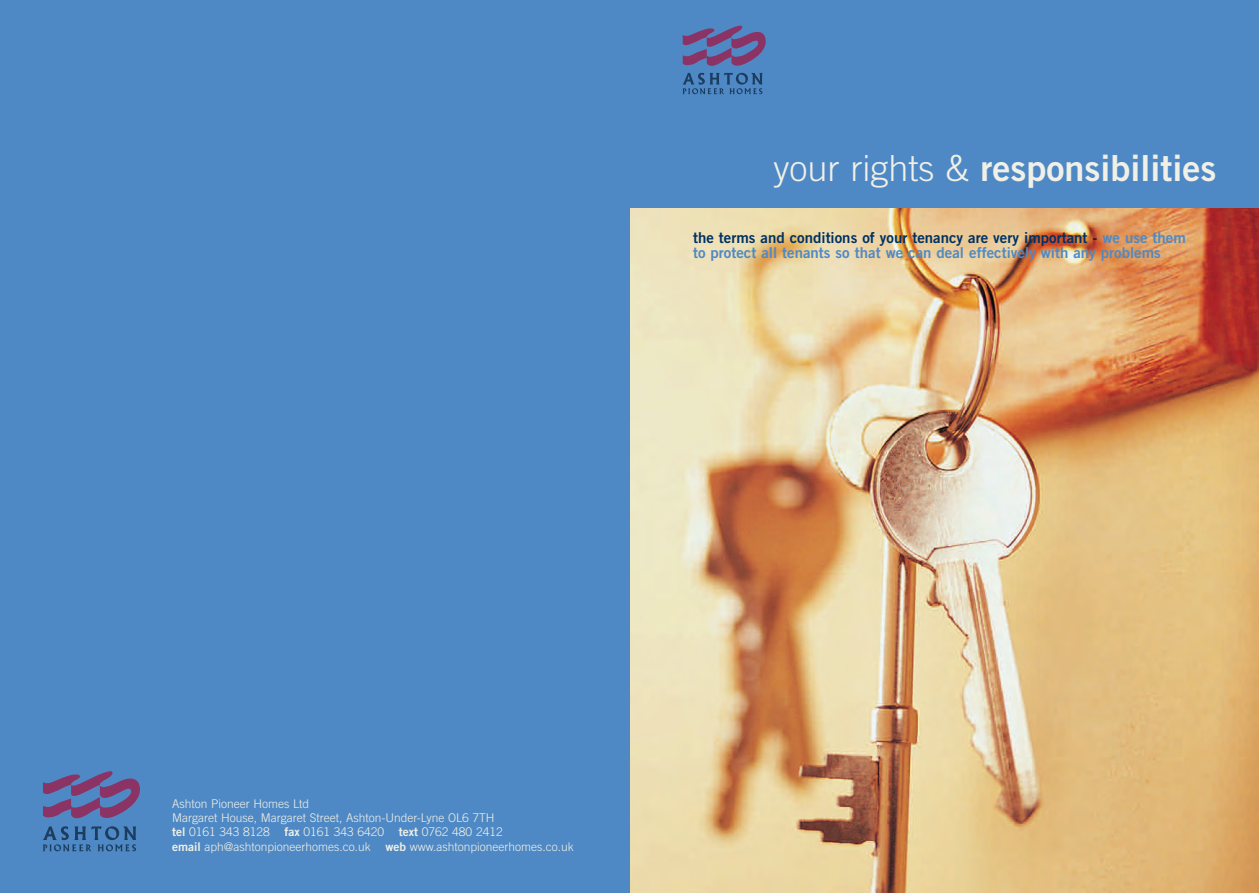
<style>
.page{position:relative;width:1259px;height:893px;background:#fff}
.page>*{position:absolute;margin:0;border:0;box-sizing:border-box;transform-origin:0 0}
.t1{font:36px "Trade Gothic Bold Two";color:#f0f0e7}
.t2{font:15px/15px "Trade Gothic Bold Two";color:#4f89c5}
.t3{font:300 12px/14.4px "Trade Gothic";color:#f0f0e7}
.s1{font-family:"Trade Gothic";font-weight:300}
.s2{color:#003163}
.s3{color:#231f20}
.s4{font-family:"Trade Gothic Bold Two";font-weight:400}
</style>
<div class="page">
<img style="left:629px;top:208px;width:630px;height:685px">
<div style="left:0;top:0;width:629px;height:893px;background:#4f89c5"></div>
<svg style="left:43px;top:771px;width:97px;height:80px"></svg>
<div style="left:629px;top:0;width:630px;height:208px;background:#4f89c5"></div>
<svg style="left:682px;top:26px;width:83px;height:68px"></svg>
<h1 class="t1" style="left:773px;top:155px;width:444px"><span class="s1">your rights &amp;</span> responsibilities</h1>
<p class="t2" style="left:693px;top:231px;width:494px"><span class="s2">the terms and conditions of your tenancy are very important</span> <span class="s3">-</span> we use them to protect all tenants so that we can deal effectively with any problems</p>
<p class="t3" style="left:172px;top:797px;width:403px">Ashton Pioneer Homes Ltd<br>Margaret House, Margaret Street, Ashton-Under-Lyne OL6 7TH<br><span class="s4">tel</span> 0161 343 8128 <span class="s4">fax</span> 0161 343 6420 <span class="s4">text</span> 0762 480 2412<br><span class="s4">email</span> aph@ashtonpioneerhomes.co.uk <span class="s4">web</span> www.ashtonpioneerhomes.co.uk</p>
</div>
